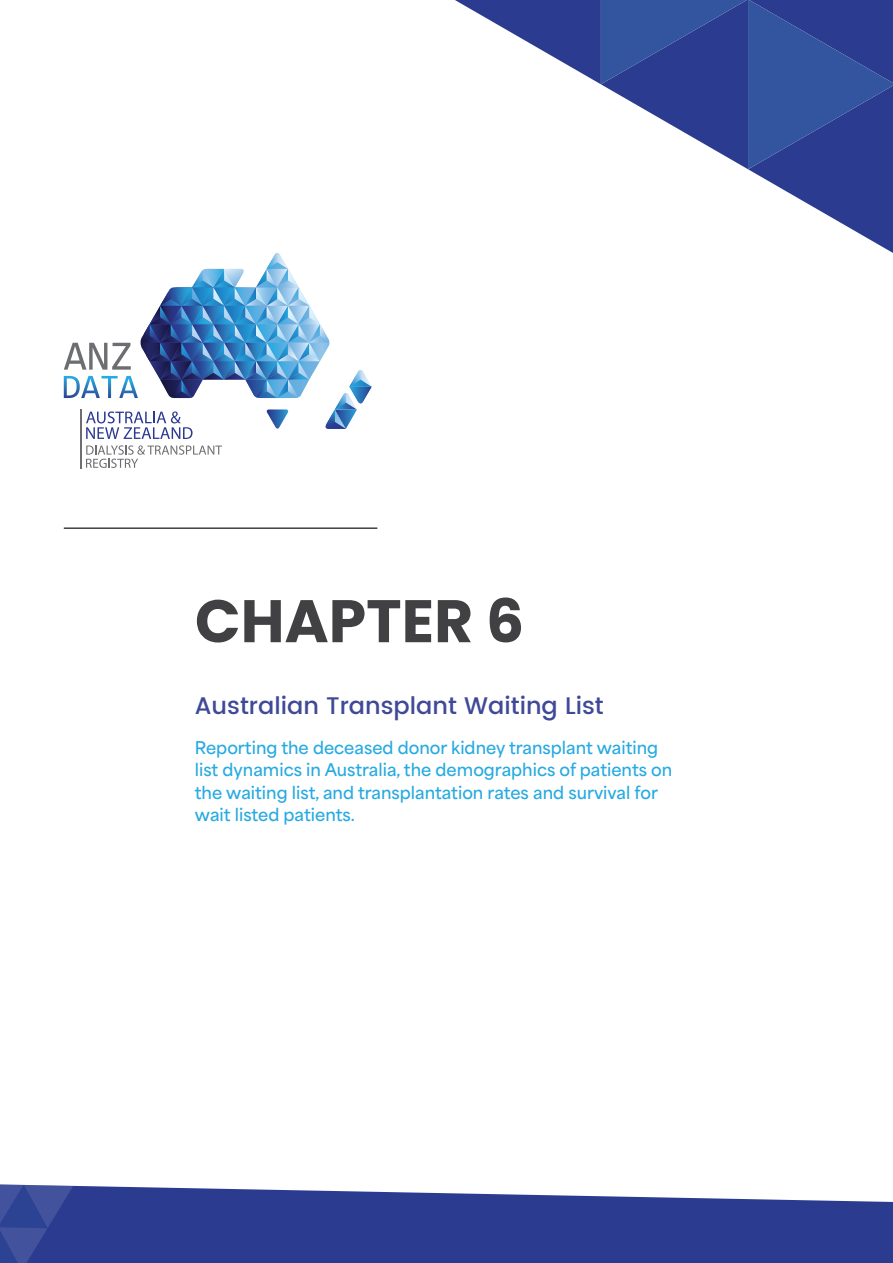
<style>
.page{position:relative;width:893px;height:1263px;background:#fff}
.page>*{position:absolute;margin:0;border:0;box-sizing:border-box;transform-origin:0 0}
.t1{font:700 60px "Poppins";color:#414042}
.t2{font:500 24px "Poppins";color:#3f4997}
.t3{font:600 16.5px/22.5px "Area Normal";color:#27aae1}
</style>
<div class="page">
<svg style="left:73px;top:1185px;width:820px;height:78px;fill:#2b3c90"></svg>
<svg style="left:0;top:1184px;width:73px;height:79px"></svg>
<svg style="left:455px;top:0;width:438px;height:253px"></svg>
<hr style="left:64px;top:527px;width:313px;height:2px;background:#414042">
<hr style="left:80px;top:410px;width:1px;height:59px;background:#6d6e71">
<svg style="left:64px;top:253px;width:308px;height:186px"></svg>
<svg style="left:86px;top:445px;width:136px;height:23px"></svg>
<h1 class="t1" style="left:195px;top:586px;width:331px">CHAPTER 6</h1>
<h2 class="t2" style="left:195px;top:688px;width:410px">Australian Transplant Waiting List</h2>
<p class="t3" style="left:195px;top:734px;width:479px">Reporting the deceased donor kidney transplant waiting list dynamics in Australia, the demographics of patients on the waiting list, and transplantation rates and survival for wait listed patients.</p>
</div>
